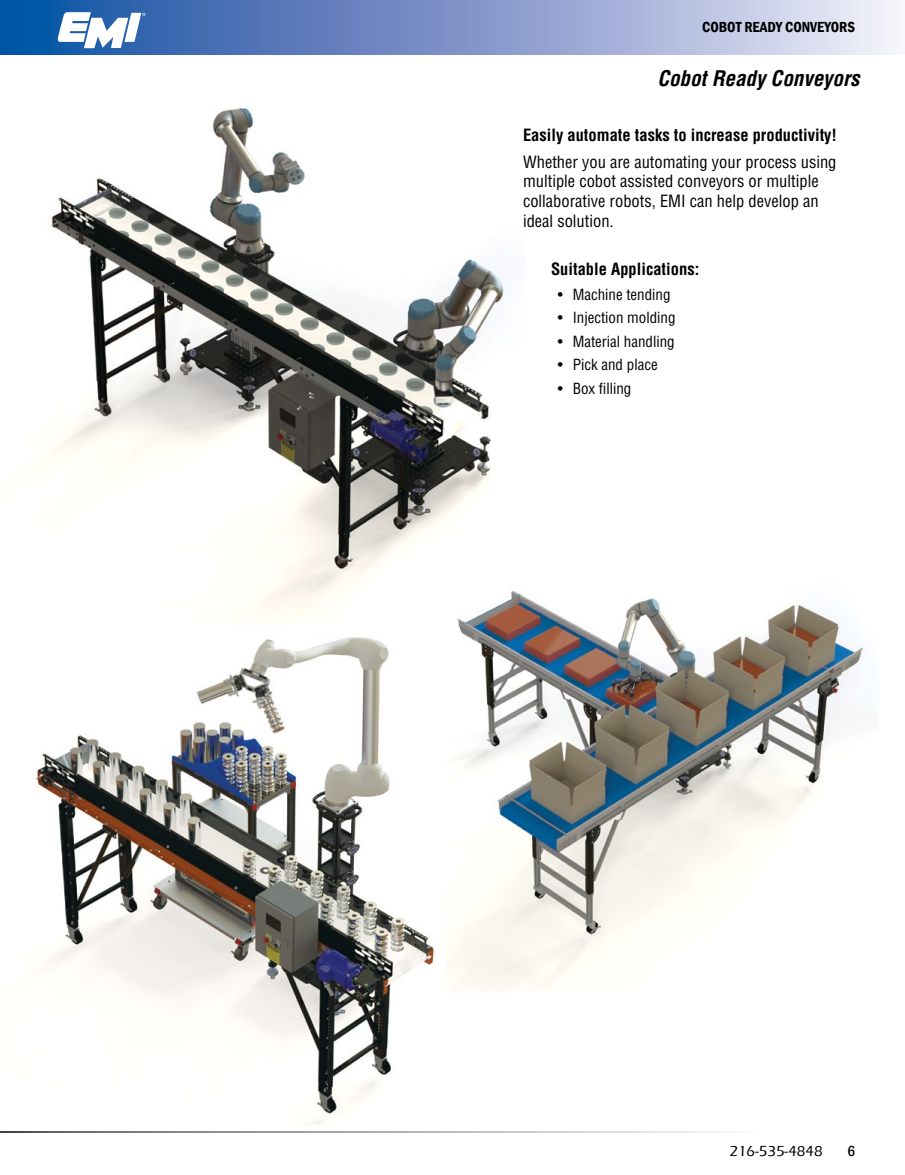
<style>
.page{position:relative;width:905px;height:1175px;background:#fff}
.page>*{position:absolute;margin:0;border:0;box-sizing:border-box;transform-origin:0 0}
.t1{font:italic 700 condensed 21px "Helvetica";color:#000}
.t2{font:condensed 16.5px/19.8px "Helvetica";color:#000}
.t3{font:700 condensed 16.5px "Helvetica";color:#000}
.t4{font:condensed 15px "Helvetica";color:#000}
.t5{font:600 condensed 15px "Franklin Gothic";color:#000}
.t6{font:500 15px "Eras ITC";color:#000}
.t7{font:500 condensed 15px "Franklin Gothic";color:#000}
.t8{font:4.35px "Helvetica";color:#fff}
</style>
<div class="page">
<img style="left:28px;top:108px;width:479px;height:517px">
<img style="left:446px;top:561px;width:420px;height:431px">
<img style="left:36px;top:637px;width:397px;height:487px">
<svg style="left:0;top:0;width:897px;height:54px;background:#839bcc"></svg>
<svg style="left:58px;top:12px;width:83px;height:36px"></svg>
<p class="t8" style="left:142px;top:12px;width:5px">®</p>
<p class="t5" style="left:702px;top:17px;width:154px">COBOT READY CONVEYORS</p>
<p class="t1" style="left:657px;top:65px;width:203px">Cobot Ready Conveyors</p>
<p class="t3" style="left:523px;top:125px;width:315px">Easily automate tasks to increase productivity!</p>
<p class="t2" style="left:523px;top:151px;width:315px">Whether you are automating your process using multiple cobot assisted conveyors or multiple collaborative robots, EMI can help develop an ideal solution.</p>
<p class="t3" style="left:551px;top:259px;width:150px">Suitable Applications:</p>
<p class="t4" style="left:558px;top:285px;width:114px">• Machine tending</p>
<p class="t4" style="left:558px;top:308px;width:119px">• Injection molding</p>
<p class="t4" style="left:558px;top:332px;width:118px">• Material handling</p>
<p class="t4" style="left:558px;top:355px;width:101px">• Pick and place</p>
<p class="t4" style="left:558px;top:379px;width:75px">• Box filling</p>
<p class="t6" style="left:729px;top:1142px;width:95px">216-535-4848</p>
<p class="t7" style="left:847px;top:1141px;width:9px">6</p>
</div>
